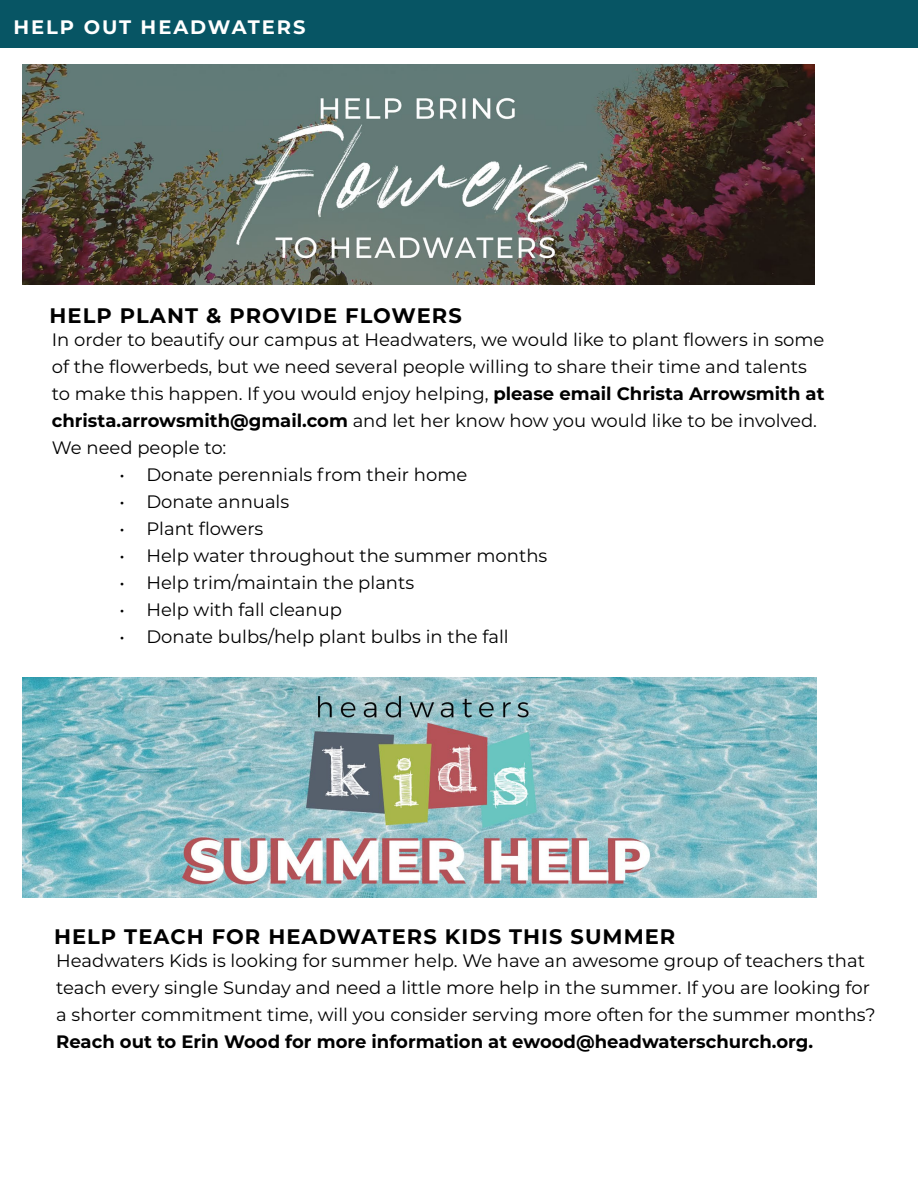
<style>
.page{position:relative;width:918px;height:1188px;background:#fff}
.page>*{position:absolute;margin:0;border:0;box-sizing:border-box;transform-origin:0 0}
.t1{font:700 21px "Montserrat";letter-spacing:.05em;color:#000}
.t2{font:700 19.5px "Montserrat";letter-spacing:.1em;color:#fff}
.t3{font:18px/27px "Montserrat";color:#000}
.t4{font:700 18px "Montserrat";color:#000}
.s1{font-weight:700}
</style>
<div class="page">
<div style="left:0;top:0;width:918px;height:48px;background:#075564"></div>
<img style="left:23px;top:64px;width:792px;height:221px">
<img style="left:23px;top:678px;width:793px;height:220px">
<p class="t2" style="left:14px;top:13px;width:294px">HELP OUT HEADWATERS</p>
<p class="t1" style="left:50px;top:300px;width:414px">HELP PLANT &amp; PROVIDE FLOWERS</p>
<p class="t3" style="left:52px;top:326px;width:774px">In order to beautify our campus at Headwaters, we would like to plant flowers in some of the flowerbeds, but we need several people willing to share their time and talents to make this happen. If you would enjoy helping, <span class="s1">please email Christa Arrowsmith at christa.arrowsmith@gmail.com</span> and let her know how you would like to be involved.<br>We need people to:</p>
<p class="t3" style="left:119px;top:461px;width:349px">• Donate perennials from their home</p>
<p class="t3" style="left:119px;top:488px;width:171px">• Donate annuals</p>
<p class="t3" style="left:119px;top:515px;width:145px">• Plant flowers</p>
<p class="t3" style="left:119px;top:542px;width:430px">• Help water throughout the summer months</p>
<p class="t3" style="left:119px;top:569px;width:296px">• Help trim/maintain the plants</p>
<p class="t3" style="left:119px;top:596px;width:224px">• Help with fall cleanup</p>
<p class="t3" style="left:119px;top:623px;width:391px">• Donate bulbs/help plant bulbs in the fall</p>
<p class="t1" style="left:54px;top:921px;width:623px">HELP TEACH FOR HEADWATERS KIDS THIS SUMMER</p>
<p class="t3" style="left:56px;top:947px;width:821px">Headwaters Kids is looking for summer help. We have an awesome group of teachers that teach every single Sunday and need a little more help in the summer. If you are looking for a shorter commitment time, will you consider serving more often for the summer months?</p>
<p class="t4" style="left:56px;top:1029px;width:758px">Reach out to Erin Wood for more information at ewood@headwaterschurch.org.</p>
</div>
